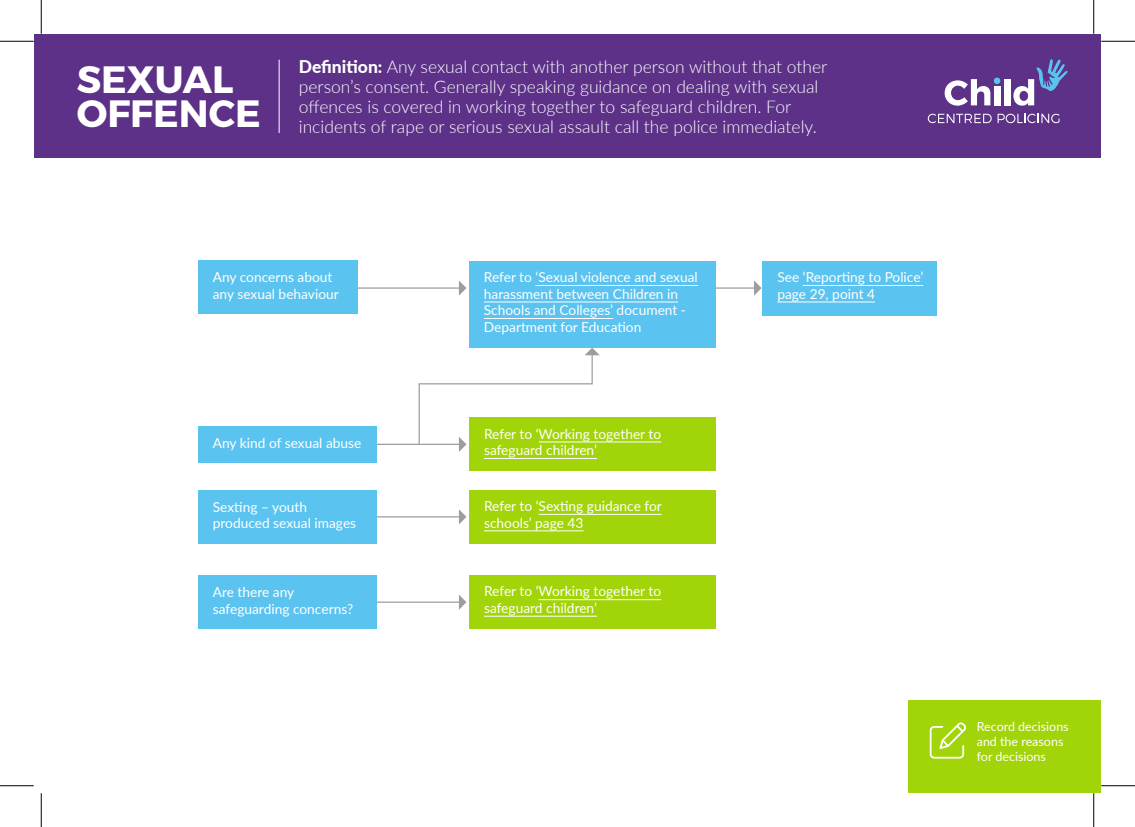
<style>
.page{position:relative;width:1135px;height:827px;background:#fff}
.page>*{position:absolute;margin:0;border:0;box-sizing:border-box;transform-origin:0 0}
.t1{font:700 38px/33.8px "Montserrat";color:#fff}
.t2{font:300 17.5px/20px "Lato";color:#fff}
.t3{font:13.75px/16.5px "Lato";color:#fff}
.t4{font:12.5px/15px "Lato";color:#fff}
.s1{font-weight:800}
</style>
<div class="page">
<div style="left:908px;top:700px;width:193px;height:92px;background:#a2d40a"></div>
<svg style="left:930px;top:722px;width:36px;height:36px"></svg>
<div style="left:34px;top:34px;width:1067px;height:123px;background:#5c3187"></div>
<svg style="left:928px;top:114px;width:131px;height:9px"></svg>
<svg style="left:945px;top:78px;width:55px;height:28px"></svg>
<div style="left:994px;top:86px;width:6px;height:19px;background:#fff"></div>
<div style="left:1004px;top:79px;width:7px;height:26px;background:#fff"></div>
<svg style="left:1013px;top:59px;width:55px;height:47px"></svg>
<hr style="left:345px;top:287px;width:115px;height:2px;background:#9d9d9c">
<svg style="left:459px;top:280px;width:7px;height:16px"></svg>
<hr style="left:640px;top:287px;width:115px;height:2px;background:#9d9d9c">
<svg style="left:754px;top:280px;width:8px;height:16px"></svg>
<hr style="left:345px;top:443px;width:115px;height:2px;background:#9d9d9c">
<hr style="left:345px;top:516px;width:115px;height:1px;background:#9d9d9c">
<svg style="left:459px;top:509px;width:7px;height:15px"></svg>
<hr style="left:345px;top:601px;width:115px;height:2px;background:#9d9d9c">
<svg style="left:459px;top:595px;width:7px;height:14px"></svg>
<div style="left:198px;top:261px;width:160px;height:53px;background:#5bc3f0"></div>
<div style="left:198px;top:575px;width:178px;height:53px;background:#5bc3f0"></div>
<div style="left:198px;top:490px;width:178px;height:53px;background:#5bc3f0"></div>
<div style="left:198px;top:426px;width:178px;height:37px;background:#5bc3f0"></div>
<div style="left:469px;top:261px;width:246px;height:87px;background:#5bc3f0"></div>
<hr style="left:535px;top:285px;width:163px;height:1px;background:#fff">
<hr style="left:484px;top:302px;width:194px;height:1px;background:#fff">
<hr style="left:484px;top:318px;width:129px;height:1px;background:#fff">
<div style="left:763px;top:261px;width:174px;height:54px;background:#5bc3f0"></div>
<hr style="left:803px;top:285px;width:120px;height:1px;background:#fff">
<hr style="left:777px;top:302px;width:98px;height:1px;background:#fff">
<div style="left:469px;top:575px;width:246px;height:53px;background:#a2d40a"></div>
<hr style="left:539px;top:599px;width:122px;height:1px;background:#fff">
<hr style="left:484px;top:616px;width:113px;height:1px;background:#fff">
<div style="left:469px;top:418px;width:246px;height:53px;background:#a2d40a"></div>
<hr style="left:539px;top:441px;width:122px;height:1px;background:#fff">
<hr style="left:484px;top:458px;width:113px;height:1px;background:#fff">
<div style="left:469px;top:490px;width:246px;height:53px;background:#a2d40a"></div>
<hr style="left:539px;top:514px;width:122px;height:1px;background:#fff">
<hr style="left:484px;top:530px;width:100px;height:1px;background:#fff">
<svg style="left:418px;top:348px;width:182px;height:104px"></svg>
<hr style="left:279px;top:60px;width:1px;height:73px;background:#fff">
<hr style="left:0;top:41px;width:34px;height:1px;background:#000">
<hr style="left:1101px;top:41px;width:34px;height:1px;background:#000">
<hr style="left:0;top:785px;width:34px;height:1px;background:#000">
<hr style="left:1101px;top:785px;width:34px;height:1px;background:#000">
<hr style="left:41px;top:0;width:1px;height:34px;background:#000">
<hr style="left:41px;top:793px;width:1px;height:34px;background:#000">
<hr style="left:1093px;top:0;width:1px;height:34px;background:#000">
<hr style="left:1093px;top:793px;width:1px;height:34px;background:#000">
<h1 class="t1" style="left:77px;top:63px;width:186px">SEXUAL<br>OFFENCE</h1>
<p class="t2" style="left:299px;top:56px;width:530px"><span class="s1">Definition:</span> Any sexual contact with another person without that other person’s consent. Generally speaking guidance on dealing with sexual offences is covered in working together to safeguard children. For incidents of rape or serious sexual assault call the police immediately.</p>
<p class="t3" style="left:213px;top:268px;width:128px">Any concerns about any sexual behaviour</p>
<p class="t3" style="left:484px;top:268px;width:215px">Refer to ‘Sexual violence and sexual harassment between Children in<br>Schools and Colleges’ document -<br>Department for Education</p>
<p class="t3" style="left:777px;top:268px;width:147px">See ‘Reporting to Police’ page 29, point 4</p>
<p class="t3" style="left:213px;top:434px;width:150px">Any kind of sexual abuse</p>
<p class="t3" style="left:484px;top:425px;width:179px">Refer to ‘Working together to safeguard children’</p>
<p class="t3" style="left:213px;top:498px;width:145px">Sexting – youth produced sexual images</p>
<p class="t3" style="left:484px;top:497px;width:179px">Refer to ‘Sexting guidance for schools’ page 43</p>
<p class="t3" style="left:213px;top:583px;width:142px">Are there any safeguarding concerns?</p>
<p class="t3" style="left:484px;top:582px;width:179px">Refer to ‘Working together to safeguard children’</p>
<p class="t4" style="left:977px;top:718px;width:93px">Record decisions and the reasons for decisions</p>
</div>
